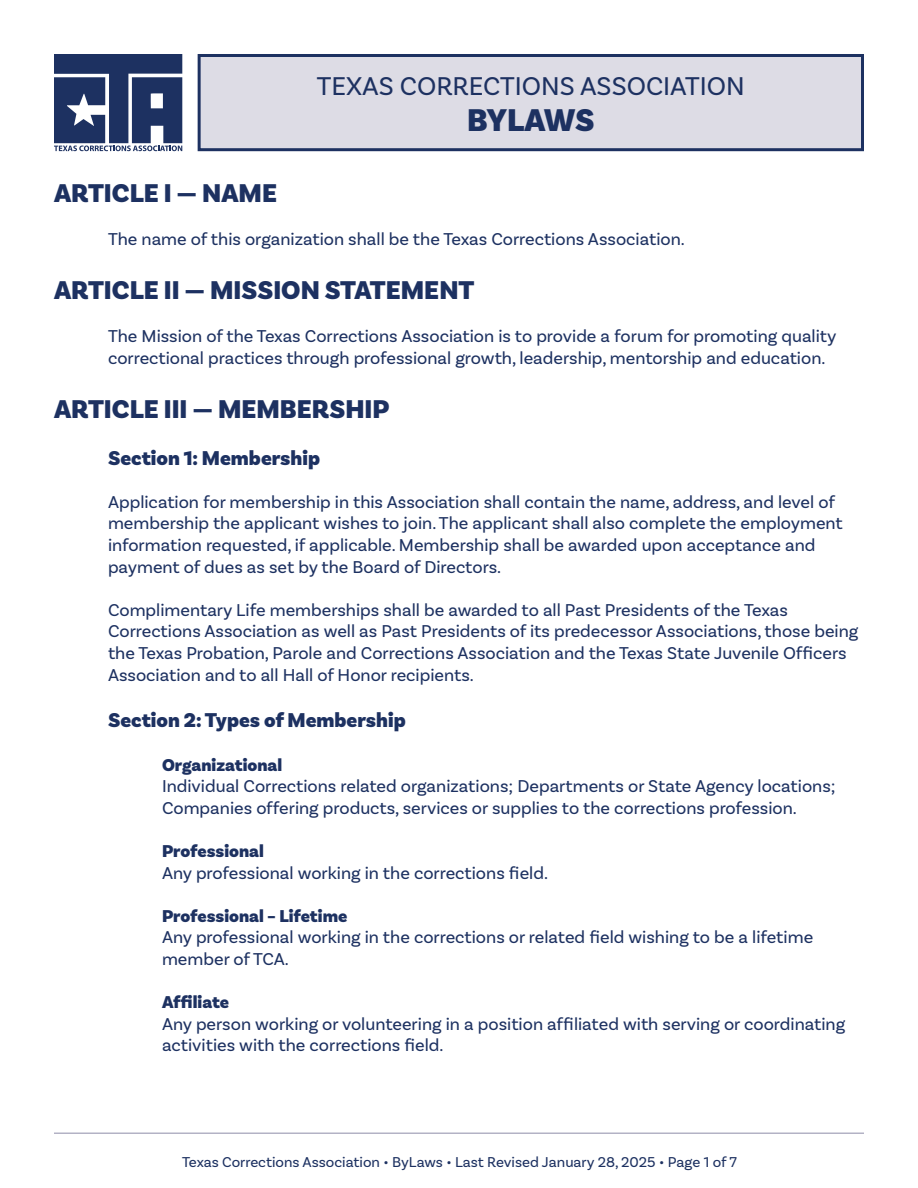
<style>
.page{position:relative;width:918px;height:1188px;background:#fff}
.page>*{position:absolute;margin:0;border:0;box-sizing:border-box;transform-origin:0 0}
.t1{font:900 33px "Basic Sans";letter-spacing:-.01em;color:#1d3161}
.t2{font:900 27px "Basic Sans";color:#1d3161}
.t3{font:27px "Basic Sans";color:#1d3161}
.t4{font:900 21px "Basic Sans";color:#1d3161}
.t5{font:18px/21.6px "Basic Sans";color:#1d3161}
.t6{font:900 18px "Basic Sans";color:#1d3161}
.t7{font:15px "Basic Sans";color:#1d3161}
</style>
<div class="page">
<hr style="left:54px;top:1132px;width:810px;height:2px;background:#b3b2c5">
<svg style="left:54px;top:54px;width:128px;height:97px;background:#48597f"></svg>
<div style="left:199px;top:56px;width:663px;height:94px;background:#dddce5"></div>
<div style="left:198px;top:54px;width:666px;height:97px;border:3px solid #1d3161"></div>
<p class="t3" style="left:317px;top:70px;width:429px">TEXAS CORRECTIONS ASSOCIATION</p>
<p class="t1" style="left:467px;top:100px;width:129px">BYLAWS</p>
<p class="t2" style="left:54px;top:176px;width:225px">ARTICLE I — NAME</p>
<p class="t5" style="left:108px;top:228px;width:578px">The name of this organization shall be the Texas Corrections Association.</p>
<p class="t2" style="left:54px;top:273px;width:422px">ARTICLE II — MISSION STATEMENT</p>
<p class="t5" style="left:108px;top:325px;width:730px">The Mission of the Texas Corrections Association is to provide a forum for promoting quality correctional practices through professional growth, leadership, mentorship and education.</p>
<p class="t2" style="left:54px;top:392px;width:337px">ARTICLE III — MEMBERSHIP</p>
<p class="t4" style="left:108px;top:445px;width:214px">Section 1: Membership</p>
<p class="t5" style="left:108px;top:491px;width:736px">Application for membership in this Association shall contain the name, address, and level of membership the applicant wishes to join. The applicant shall also complete the employment information requested, if applicable. Membership shall be awarded upon acceptance and payment of dues as set by the Board of Directors.</p>
<p class="t5" style="left:108px;top:599px;width:752px">Complimentary Life memberships shall be awarded to all Past Presidents of the Texas Corrections Association as well as Past Presidents of its predecessor Associations, those being the Texas Probation, Parole and Corrections Association and the Texas State Juvenile Officers Association and to all Hall of Honor recipients.</p>
<p class="t4" style="left:108px;top:708px;width:299px">Section 2: Types of Membership</p>
<p class="t6" style="left:162px;top:754px;width:122px">Organizational</p>
<p class="t5" style="left:162px;top:775px;width:675px">Individual Corrections related organizations; Departments or State Agency locations;<br>Companies offering products, services or supplies to the corrections profession.</p>
<p class="t6" style="left:162px;top:840px;width:104px">Professional</p>
<p class="t5" style="left:162px;top:862px;width:387px">Any professional working in the corrections field.</p>
<p class="t6" style="left:162px;top:905px;width:187px">Professional – Lifetime</p>
<p class="t5" style="left:162px;top:926px;width:653px">Any professional working in the corrections or related field wishing to be a lifetime member of TCA.</p>
<p class="t6" style="left:162px;top:991px;width:69px">Affiliate</p>
<p class="t5" style="left:162px;top:1013px;width:685px">Any person working or volunteering in a position affiliated with serving or coordinating activities with the corrections field.</p>
<p class="t7" style="left:182px;top:1153px;width:556px">Texas Corrections Association • ByLaws • Last Revised January 28, 2025 • Page 1 of 7</p>
</div>
